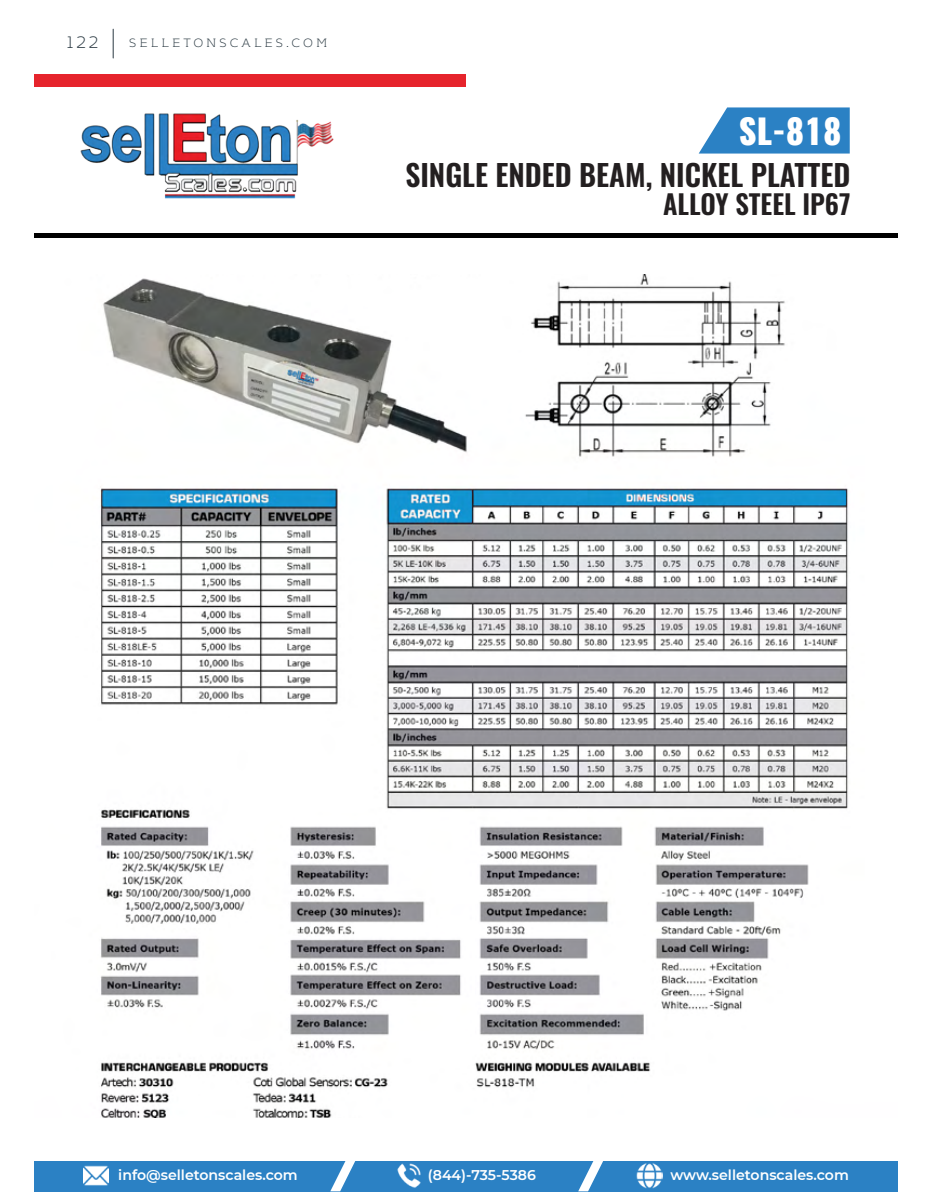
<style>
.page{position:relative;width:932px;height:1202px;background:#fff}
.page>*{position:absolute;margin:0;border:0;box-sizing:border-box;transform-origin:0 0}
.t1{font:800 33.9px "Oswald";color:#fff}
.t2{font:600 29.55px "Oswald";color:#231f20}
.t3{font:600 26.85px "Oswald";color:#231f20}
.t4{font:300 16.5px "Kontrapunkt Bob";color:#2a3942}
.t5{font:600 14.1px "Montserrat";color:#fff}
.t6{font:300 12px "Kontrapunkt Bob";letter-spacing:.25em;color:#2a3942}
</style>
<div class="page">
<img style="left:100px;top:274px;width:749px;height:844px">
<img style="left:80px;top:113px;width:254px;height:86px">
<div style="left:34px;top:74px;width:432px;height:12px;background:#e6242c"></div>
<hr style="left:34px;top:233px;width:863px;height:4px;background:#000">
<div style="left:34px;top:1161px;width:863px;height:30px;background:#2b81c4"></div>
<img style="left:83px;top:1165px;width:26px;height:21px">
<img style="left:397px;top:1163px;width:24px;height:25px">
<img style="left:637px;top:1163px;width:25px;height:25px">
<svg style="left:578px;top:1161px;width:25px;height:30px"></svg>
<svg style="left:330px;top:1161px;width:25px;height:30px"></svg>
<svg style="left:699px;top:107px;width:150px;height:46px;background:#408dca"></svg>
<svg style="left:113px;top:29px;width:1px;height:29px"></svg>
<p class="t4" style="left:66px;top:34px;width:34px">122</p>
<p class="t6" style="left:129px;top:36px;width:199px">SELLETONSCALES.COM</p>
<h1 class="t1" style="left:739px;top:107px;width:104px">SL-818</h1>
<h2 class="t2" style="left:405px;top:149px;width:446px">SINGLE ENDED BEAM, NICKEL PLATTED</h2>
<h3 class="t3" style="left:663px;top:180px;width:189px">ALLOY STEEL IP67</h3>
<p class="t5" style="left:118px;top:1164px;width:181px">info@selletonscales.com</p>
<p class="t5" style="left:428px;top:1164px;width:109px">(844)-735-5386</p>
<p class="t5" style="left:670px;top:1164px;width:180px">www.selletonscales.com</p>
</div>
